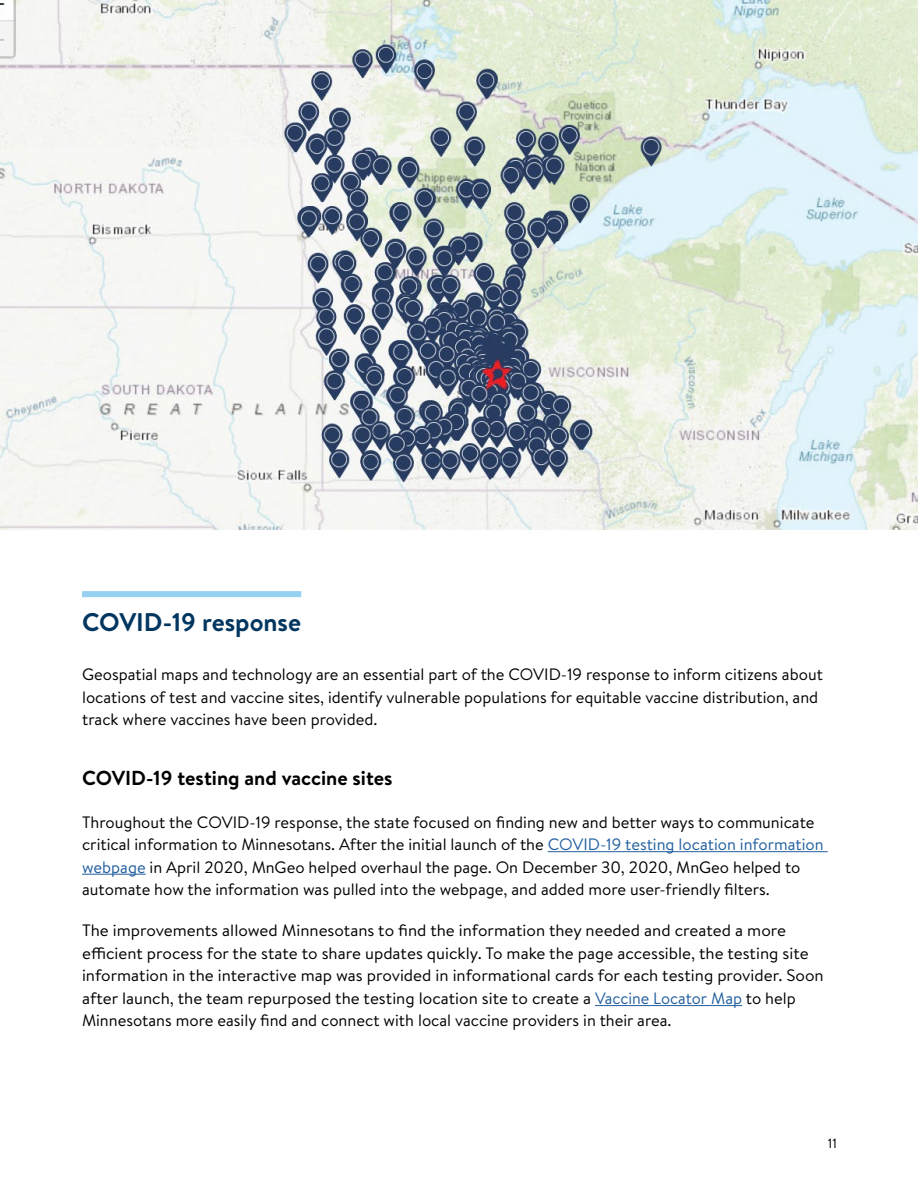
<style>
.page{position:relative;width:918px;height:1188px;background:#fff}
.page>*{position:absolute;margin:0;border:0;box-sizing:border-box;transform-origin:0 0}
.t1{font:700 25.5px "Brandon Text";color:#003660}
.t2{font:700 20.25px "Brandon Text";color:#000}
.t3{font:16.5px/22.5px "Brandon Text";color:#000}
.t4{font:13.5px "Brandon Text";color:#000}
.s1{color:#215e9e}
</style>
<div class="page">
<div style="left:82px;top:591px;width:219px;height:6px;background:#96d1f2"></div>
<hr style="left:548px;top:851px;width:280px;height:1px;background:#215e9e">
<hr style="left:82px;top:874px;width:64px;height:1px;background:#215e9e">
<hr style="left:595px;top:1005px;width:147px;height:1px;background:#215e9e">
<img style="left:0;top:0;width:918px;height:530px">
<img style="left:0;top:465px;width:1px;height:60px">
<h4 class="t1" style="left:82px;top:604px;width:221px">COVID-19 response</h4>
<p class="t3" style="left:82px;top:663px;width:742px">Geospatial maps and technology are an essential part of the COVID-19 response to inform citizens about locations of test and vaccine sites, identify vulnerable populations for equitable vaccine distribution, and track where vaccines have been provided.</p>
<h5 class="t2" style="left:82px;top:764px;width:312px">COVID-19 testing and vaccine sites</h5>
<p class="t3" style="left:82px;top:810px;width:743px">Throughout the COVID-19 response, the state focused on finding new and better ways to communicate critical information to Minnesotans. After the initial launch of the <span class="s1">COVID-19 testing location information webpage</span> in April 2020, MnGeo helped overhaul the page. On December 30, 2020, MnGeo helped to automate how the information was pulled into the webpage, and added more user-friendly filters.</p>
<p class="t3" style="left:82px;top:919px;width:743px">The improvements allowed Minnesotans to find the information they needed and created a more efficient process for the state to share updates quickly. To make the page accessible, the testing site information in the interactive map was provided in informational cards for each testing provider. Soon after launch, the team repurposed the testing location site to create a <span class="s1">Vaccine Locator Map</span> to help Minnesotans more easily find and connect with local vaccine providers in their area.</p>
<p class="t4" style="left:828px;top:1134px;width:11px">11</p>
</div>
